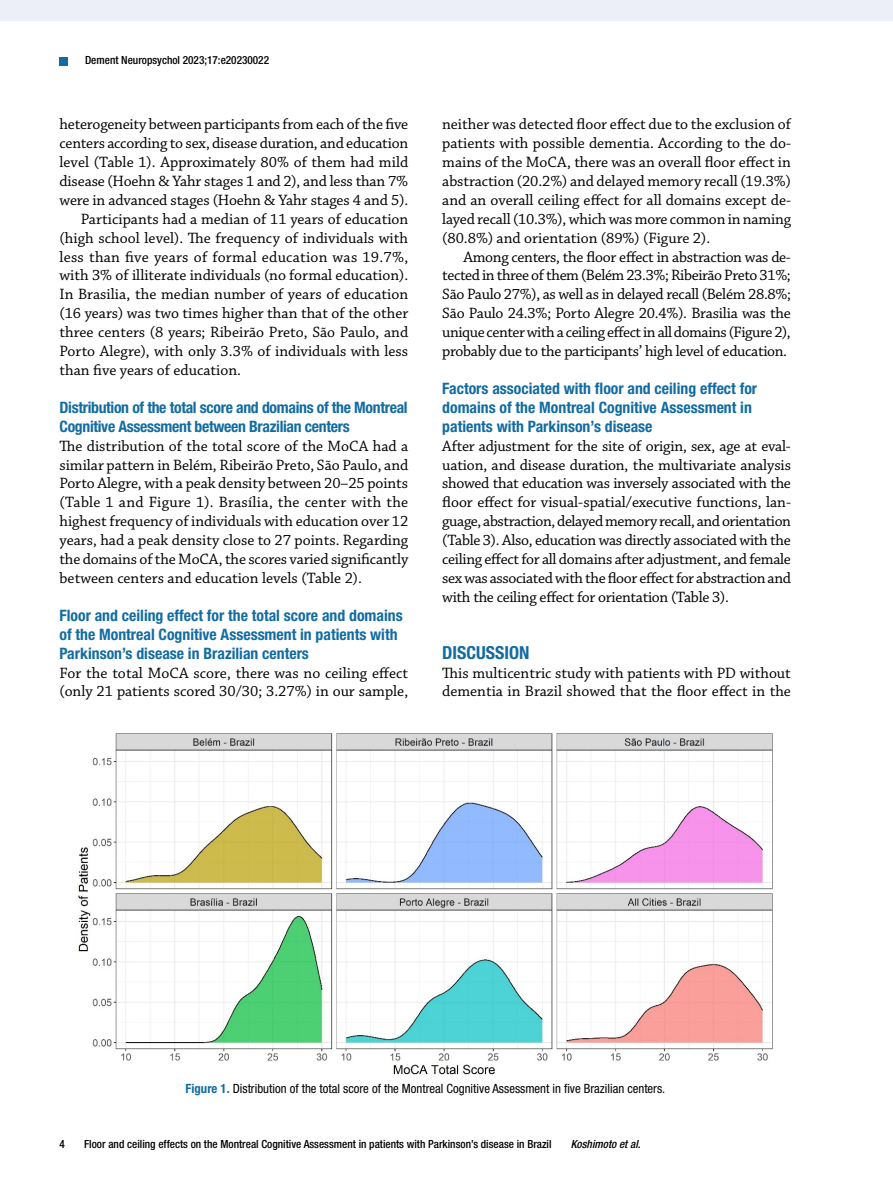
<style>
.page{position:relative;width:893px;height:1191px;background:#fff}
.page>*{position:absolute;margin:0;border:0;box-sizing:border-box;transform-origin:0 0}
.t1{font:700 condensed 18px "Helvetica Neue LT Std";color:#126ca2}
.t2{font:15.75px/18.9px "Chaparral Pro";color:#000;text-align:justify}
.t3{font:700 condensed 15.75px/18.9px "Helvetica Neue LT Std";color:#126ca2}
.t4{font:700 condensed 15.75px/18.9px "Helvetica Neue LT Std";letter-spacing:-.02em;color:#126ca2}
.t5{font:condensed 12.75px "Helvetica Neue LT Std";color:#000}
.t6{font:500 condensed 11.25px "Helvetica Neue LT Std";color:#000}
.t7{font:italic 500 condensed 11.25px "Helvetica Neue LT Std";color:#000}
.s1{font-weight:700;color:#126ca2}
</style>
<div class="page">
<div style="left:0;top:0;width:893px;height:21px;background:#eceff7"></div>
<div style="left:60px;top:57px;width:8px;height:8px;background:#126ca2"></div>
<img style="left:78px;top:733px;width:695px;height:342px">
<p class="t6" style="left:85px;top:54px;width:186px">Dement Neuropsychol 2023;17:e20230022</p>
<p class="t2" style="left:60px;top:115px;width:350px">heterogeneity between participants from each of the five</p>
<p class="t2" style="left:60px;top:134px;width:350px">centers according to sex, disease duration, and education</p>
<p class="t2" style="left:60px;top:153px;width:350px">level (Table 1). Approximately 80% of them had mild</p>
<p class="t2" style="left:60px;top:172px;width:350px">disease (Hoehn &amp; Yahr stages 1 and 2), and less than 7%</p>
<p class="t2" style="left:60px;top:191px;width:350px">were in advanced stages (Hoehn &amp; Yahr stages 4 and 5).</p>
<p class="t2" style="left:81px;top:210px;width:329px">Participants had a median of 11 years of education</p>
<p class="t2" style="left:60px;top:229px;width:350px">(high school level). The frequency of individuals with</p>
<p class="t2" style="left:60px;top:248px;width:350px">less than five years of formal education was 19.7%,</p>
<p class="t2" style="left:60px;top:267px;width:350px">with 3% of illiterate individuals (no formal education).</p>
<p class="t2" style="left:60px;top:285px;width:350px">In Brasilia, the median number of years of education</p>
<p class="t2" style="left:60px;top:304px;width:350px">(16 years) was two times higher than that of the other</p>
<p class="t2" style="left:60px;top:323px;width:350px">three centers (8 years; Ribeirão Preto, São Paulo, and</p>
<p class="t2" style="left:60px;top:342px;width:350px">Porto Alegre), with only 3.3% of individuals with less</p>
<p class="t2" style="left:60px;top:361px;width:183px">than five years of education.</p>
<p class="t4" style="left:60px;top:397px;width:350px">Distribution of the total score and domains of the Montreal<br>Cognitive Assessment between Brazilian centers</p>
<p class="t2" style="left:60px;top:437px;width:350px">The distribution of the total score of the MoCA had a similar pattern in Belém, Ribeirão Preto, São Paulo, and Porto Alegre, with a peak density between 20–25 points (Table 1 and Figure 1). Brasília, the center with the highest frequency of individuals with education over 12 years, had a peak density close to 27 points. Regarding the domains of the MoCA, the scores varied significantly between centers and education levels (Table 2).</p>
<p class="t3" style="left:60px;top:605px;width:345px">Floor and ceiling effect for the total score and domains of the Montreal Cognitive Assessment in patients with<br>Parkinson’s disease in Brazilian centers</p>
<p class="t2" style="left:60px;top:663px;width:350px">For the total MoCA score, there was no ceiling effect (only 21 patients scored 30/30; 3.27%) in our sample,</p>
<p class="t2" style="left:442px;top:115px;width:350px">neither was detected floor effect due to the exclusion of patients with possible dementia. According to the do&shy;mains of the MoCA, there was an overall floor effect in abstraction (20.2%) and delayed memory recall (19.3%) and an overall ceiling effect for all domains except de&shy;layed recall (10.3%), which was more common in naming (80.8%) and orientation (89%) (Figure 2).</p>
<p class="t2" style="left:442px;top:248px;width:350px;text-indent:21px">Among centers, the floor effect in abstraction was de&shy;tected in three of them (Belém 23.3%; Ribeirão Preto 31%; São Paulo 27%), as well as in delayed recall (Belém 28.8%; São Paulo 24.3%; Porto Alegre 20.4%). Brasilia was the unique center with a ceiling effect in all domains (Figure 2), probably due to the participants’ high level of education.</p>
<p class="t3" style="left:442px;top:379px;width:316px">Factors associated with floor and ceiling effect for domains of the Montreal Cognitive Assessment in patients with Parkinson’s disease</p>
<p class="t2" style="left:442px;top:437px;width:350px">After adjustment for the site of origin, sex, age at eval&shy;uation, and disease duration, the multivariate analysis showed that education was inversely associated with the floor effect for visual-spatial/executive functions, lan&shy;guage, abstraction, delayed memory recall, and orientation (Table 3). Also, education was directly associated with the ceiling effect for all domains after adjustment, and female sex was associated with the floor effect for abstraction and with the ceiling effect for orientation (Table 3).</p>
<p class="t1" style="left:442px;top:641px;width:89px">DISCUSSION</p>
<p class="t2" style="left:442px;top:663px;width:350px">This multicentric study with patients with PD without dementia in Brazil showed that the floor effect in the</p>
<p class="t5" style="left:186px;top:1081px;width:481px"><span class="s1">Figure 1.</span> Distribution of the total score of the Montreal Cognitive Assessment in five Brazilian centers.</p>
<p class="t6" style="left:60px;top:1137px;width:7px">4</p>
<p class="t6" style="left:84px;top:1137px;width:469px">Floor and ceiling effects on the Montreal Cognitive Assessment in patients with Parkinson’s disease in Brazil</p>
<p class="t7" style="left:571px;top:1137px;width:71px">Koshimoto et al.</p>
</div>
